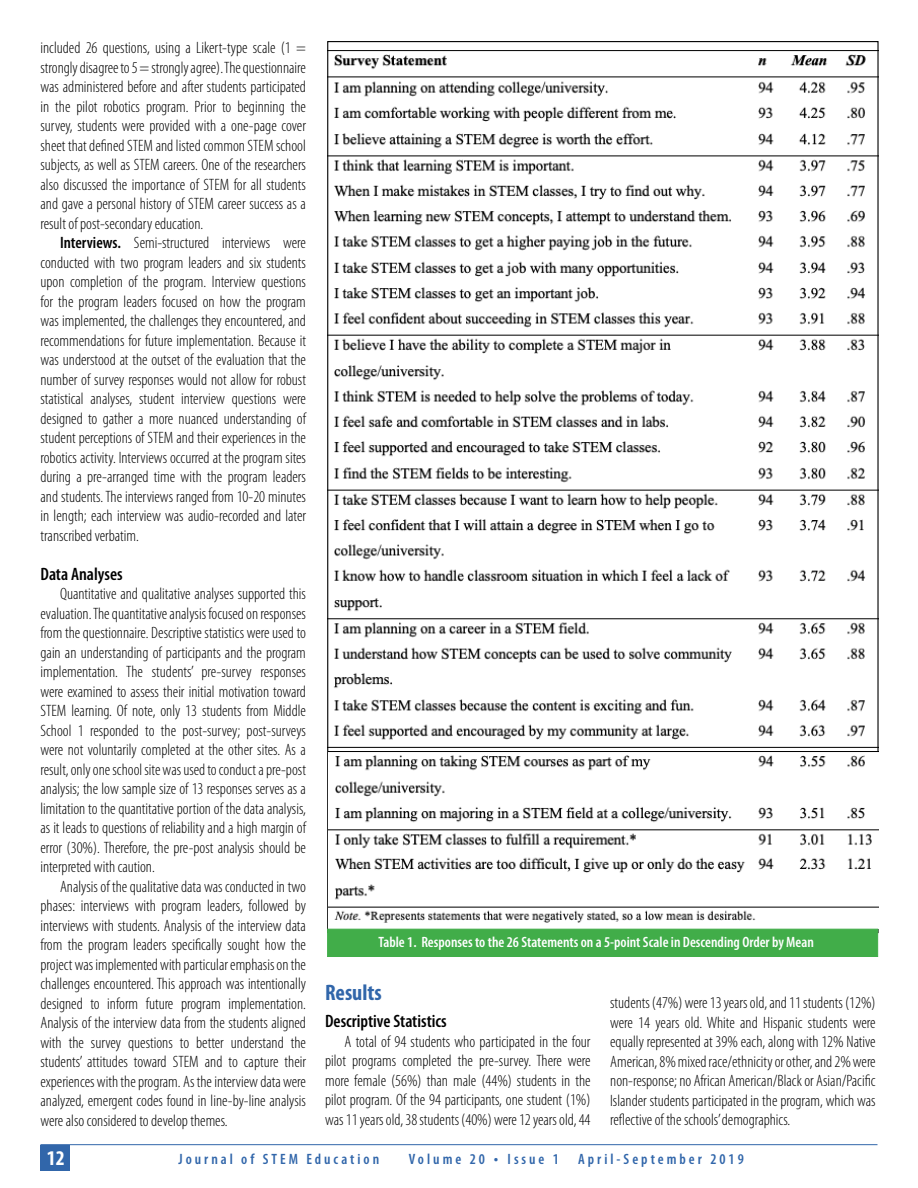
<style>
.page{position:relative;width:918px;height:1188px;background:#fff}
.page>*{position:absolute;margin:0;border:0;box-sizing:border-box;transform-origin:0 0}
.t1{font:700 condensed 22.5px "Myriad Pro";color:#3166aa}
.t2{font:700 condensed 21px "Myriad Pro";color:#fff}
.t3{font:600 condensed 18px "Myriad Pro";color:#000}
.t4{font:300 condensed 16.5px/19.5px "Myriad Pro";color:#000;text-align:justify}
.t5{font:600 condensed 15px "Myriad Pro";color:#fff}
.t6{font:600 condensed 15px "Myriad Pro";letter-spacing:.2em;color:#3166aa}
.s1{font-weight:600}
.s2{font-size:16.5px}
</style>
<div class="page">
<hr style="left:40px;top:1144px;width:838px;height:1px;background:#3166aa">
<div style="left:40px;top:1145px;width:30px;height:26px;background:#3166aa"></div>
<img style="left:329px;top:50px;width:548px;height:702px">
<img style="left:329px;top:755px;width:549px;height:168px">
<div style="left:327px;top:929px;width:551px;height:28px;background:#41ad49"></div>
<p class="t4" style="left:40px;top:38px;width:267px">included 26 questions, using a Likert-type scale (1 = strongly disagree to 5 = strongly agree). The questionnaire was administered before and after students participated in the pilot robotics program. Prior to beginning the survey, students were provided with a one-page cover sheet that defined STEM and listed common STEM school subjects, as well as STEM careers. One of the researchers also discussed the importance of STEM for all students and gave a personal history of STEM career success as a result of post-secondary education.</p>
<p class="t4" style="left:40px;top:233px;width:267px;text-indent:20px"><span class="s1">Interviews.</span> Semi-structured interviews were conducted with two program leaders and six students upon completion of the program. Interview questions for the program leaders focused on how the program was implemented, the challenges they encountered, and recommendations for future implementation. Because it was understood at the outset of the evaluation that the number of survey responses would not allow for robust statistical analyses, student interview questions were designed to gather a more nuanced understanding of student perceptions of STEM and their experiences in the robotics activity. Interviews occurred at the program sites during a pre-arranged time with the program leaders and students. The interviews ranged from 10-20 minutes in length; each interview was audio-recorded and later transcribed verbatim.</p>
<p class="t3" style="left:40px;top:563px;width:84px">Data Analyses</p>
<p class="t4" style="left:40px;top:584px;width:267px;text-indent:20px">Quantitative and qualitative analyses supported this evaluation. The quantitative analysis focused on responses from the questionnaire. Descriptive statistics were used to gain an understanding of participants and the program implementation. The students’ pre-survey responses were examined to assess their initial motivation toward STEM learning. Of note, only 13 students from Middle School 1 responded to the post-survey; post-surveys were not voluntarily completed at the other sites. As a result, only one school site was used to conduct a pre-post analysis; the low sample size of 13 responses serves as a limitation to the quantitative portion of the data analysis, as it leads to questions of reliability and a high margin of error (30%). Therefore, the pre-post analysis should be interpreted with caution.</p>
<p class="t4" style="left:40px;top:877px;width:267px;text-indent:20px">Analysis of the qualitative data was conducted in two phases: interviews with program leaders, followed by interviews with students. Analysis of the interview data from the program leaders specifically sought how the project was implemented with particular emphasis on the challenges encountered. This approach was intentionally designed to inform future program implementation.<br>Analysis of the interview data from the students aligned with the survey questions to better understand the students’ attitudes toward STEM and to capture their experiences with the program. As the interview data were analyzed, emergent codes found in line-by-line analysis were also considered to develop themes.</p>
<p class="t5" style="left:379px;top:932px;width:437px">Table 1. Responses to the 26 Statements on a 5-point Scale in Descending Order by Mean</p>
<h1 class="t1" style="left:325px;top:979px;width:58px">Results</h1>
<p class="t3" style="left:325px;top:1010px;width:123px">Descriptive Statistics</p>
<p class="t4" style="left:325px;top:1031px;width:267px;text-indent:20px">A total of 94 students who participated in the four pilot programs completed the pre-survey. There were more female (56%) than male (44%) students in the pilot program. Of the 94 participants, one student (1%) was 11 years old, 38 students (40%) were 12 years old, 44</p>
<p class="t4" style="left:610px;top:993px;width:267px">students (47%) were 13 years old, and 11 students (12%) were 14 years old. White and Hispanic students were equally represented at 39% each, along with 12% Native American, 8% mixed race/ethnicity or other, and 2% were non-response; no African American/Black or Asian/Pacific Islander students participated in the program, which was reflective of the schools’ demographics.</p>
<p class="t2" style="left:47px;top:1145px;width:19px">12</p>
<p class="t6" style="left:178px;top:1150px;width:202px">Journal of STEM Education</p>
<p class="t6" style="left:409px;top:1150px;width:152px">Volume 20 <span class="s2">•</span> Issue 1</p>
<p class="t6" style="left:578px;top:1150px;width:167px">April-September 2019</p>
</div>
